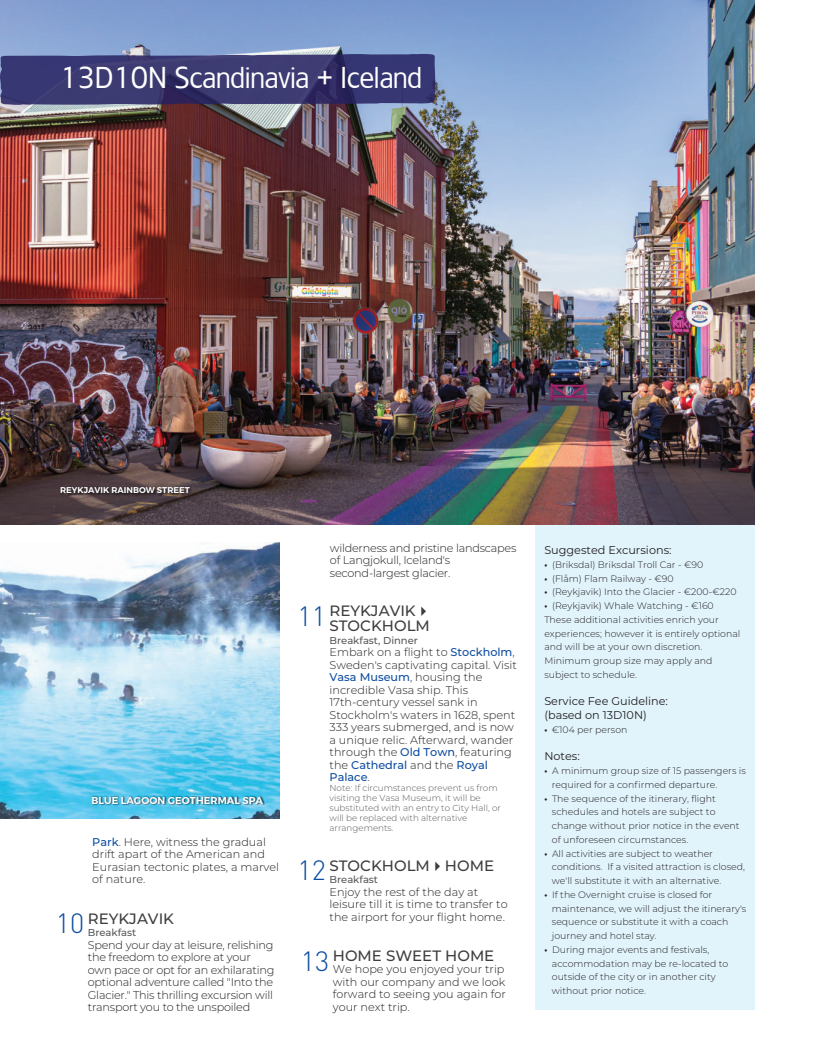
<style>
.page{position:relative;width:815px;height:1063px;background:#fff}
.page>*{position:absolute;margin:0;border:0;box-sizing:border-box;transform-origin:0 0}
.t1{font:28.75px "TF Forever";color:#fff}
.t2{font:300 27.5px "DIN Pro";color:#0d4da1}
.t3{font:500 15px/15px "Montserrat";color:#3e3e3f}
.t4{font:300 11.25px/12.5px "Montserrat";color:#231f20}
.t5{font:300 11.25px/12.5px "Montserrat";letter-spacing:-.02em;color:#231f20}
.t6{font:11.25px/13.8px "Montserrat";color:#231f20}
.t7{font:500 10px "Montserrat";color:#57585a}
.t8{font:600 10px "Montserrat";color:#fff}
.t9{font:300 9.38px/13.8px "Montserrat";color:#231f20}
.t10{font:300 8.75px/10px "Montserrat";color:#57585a}
.t11{font:600 8.38px "Montserrat";color:#fff}
.s1{font-weight:500;color:#0d4da1}
.s2{font-weight:600}
</style>
<div class="page">
<div style="left:535px;top:386px;width:220px;height:624px;background:#e1f4fc"></div>
<img style="left:0;top:542px;width:280px;height:277px">
<img style="left:0;top:0;width:755px;height:524px">
<svg style="left:0;top:54px;width:435px;height:51px;background:#3d3c73"></svg>
<img style="left:58px;top:484px;width:136px;height:16px">
<img style="left:90px;top:794px;width:177px;height:16px">
<h1 class="t1" style="left:60px;top:61px;width:363px">13D10N Scandinavia + Iceland</h1>
<p class="t11" style="left:60px;top:485px;width:131px">REYKJAVIK RAINBOW STREET</p>
<p class="t8" style="left:91px;top:794px;width:173px">BLUE LAGOON GEOTHERMAL SPA</p>
<p class="t4" style="left:92px;top:835px;width:188px"><span class="s1">Park</span>. Here, witness the gradual drift apart of the American and<br>Eurasian tectonic plates, a marvel of nature.</p>
<h3 class="t3" style="left:88px;top:910px;width:88px">REYKJAVIK</h3>
<p class="t7" style="left:88px;top:926px;width:50px">Breakfast</p>
<p class="t5" style="left:88px;top:938px;width:188px">Spend your day at leisure, relishing the freedom to explore at your own pace or opt for an exhilarating optional adventure called "Into the Glacier." This thrilling excursion will transport you to the unspoiled</p>
<h2 class="t2" style="left:56px;top:905px;width:30px">10</h2>
<p class="t5" style="left:330px;top:541px;width:188px">wilderness and pristine landscapes of Langjokull, Iceland's second-largest glacier.</p>
<h2 class="t2" style="left:298px;top:597px;width:30px">11</h2>
<h3 class="t3" style="left:330px;top:603px;width:103px">REYKJAVIK✔<br>STOCKHOLM</h3>
<p class="t7" style="left:330px;top:633px;width:90px">Breakfast, Dinner</p>
<p class="t4" style="left:330px;top:645px;width:189px">Embark on a flight to <span class="s1">Stockholm</span>,<br>Sweden's captivating capital. Visit<br><span class="s1">Vasa Museum</span>, housing the incredible Vasa ship. This<br>17th-century vessel sank in<br>Stockholm's waters in 1628, spent<br>333 years submerged, and is now a unique relic. Afterward, wander through the <span class="s1">Old Town</span>, featuring the <span class="s1">Cathedral</span> and the <span class="s1">Royal<br>Palace</span>.</p>
<p class="t10" style="left:330px;top:783px;width:173px">Note: If circumstances prevent us from visiting the Vasa Museum, it will be substituted with an entry to City Hall, or will be replaced with alternative arrangements.</p>
<h3 class="t3" style="left:330px;top:857px;width:166px">STOCKHOLM✔HOME</h3>
<p class="t7" style="left:330px;top:873px;width:50px">Breakfast</p>
<p class="t4" style="left:330px;top:885px;width:180px">Enjoy the rest of the day at leisure till it is time to transfer to the airport for your flight home.</p>
<h2 class="t2" style="left:298px;top:852px;width:30px">12</h2>
<h3 class="t3" style="left:333px;top:948px;width:163px">HOME SWEET HOME</h3>
<p class="t4" style="left:333px;top:963px;width:175px">We hope you enjoyed your trip with our company and we look forward to seeing you again for your next trip.</p>
<h2 class="t2" style="left:301px;top:942px;width:30px">13</h2>
<p class="t6" style="left:544px;top:543px;width:129px">Suggested Excursions:</p>
<p class="t9" style="left:544px;top:557px;width:160px"><span class="s2">•</span> (Briksdal) Briksdal Troll Car - €90</p>
<p class="t9" style="left:544px;top:571px;width:131px"><span class="s2">•</span> (Flåm) Flam Railway - €90</p>
<p class="t9" style="left:544px;top:585px;width:194px"><span class="s2">•</span> (Reykjavik) Into the Glacier - €200-€220</p>
<p class="t9" style="left:544px;top:599px;width:197px"><span class="s2">•</span> (Reykjavik) Whale Watching - €160<br>These additional activities enrich your experiences; however it is entirely optional and will be at your own discretion.<br>Minimum group size may apply and subject to schedule.</p>
<p class="t6" style="left:544px;top:694px;width:125px">Service Fee Guideline: (based on 13D10N)</p>
<p class="t9" style="left:544px;top:722px;width:85px"><span class="s2">•</span> €104 per person</p>
<p class="t6" style="left:544px;top:749px;width:37px">Notes:</p>
<p class="t9" style="left:552px;top:764px;width:195px;text-indent:-8px"><span class="s2">•</span> A minimum group size of 15 passengers is required for a confirmed departure.</p>
<p class="t9" style="left:552px;top:791px;width:189px;text-indent:-8px"><span class="s2">•</span> The sequence of the itinerary, flight schedules and hotels are subject to change without prior notice in the event of unforeseen circumstances.</p>
<p class="t9" style="left:552px;top:846px;width:195px;text-indent:-8px"><span class="s2">•</span> All activities are subject to weather conditions. If a visited attraction is closed, we'll substitute it with an alternative.</p>
<p class="t9" style="left:552px;top:887px;width:196px;text-indent:-8px"><span class="s2">•</span> If the Overnight cruise is closed for maintenance, we will adjust the itinerary's sequence or substitute it with a coach journey and hotel stay.</p>
<p class="t9" style="left:552px;top:942px;width:178px;text-indent:-8px"><span class="s2">•</span> During major events and festivals, accommodation may be re-located to outside of the city or in another city without prior notice.</p>
</div>
